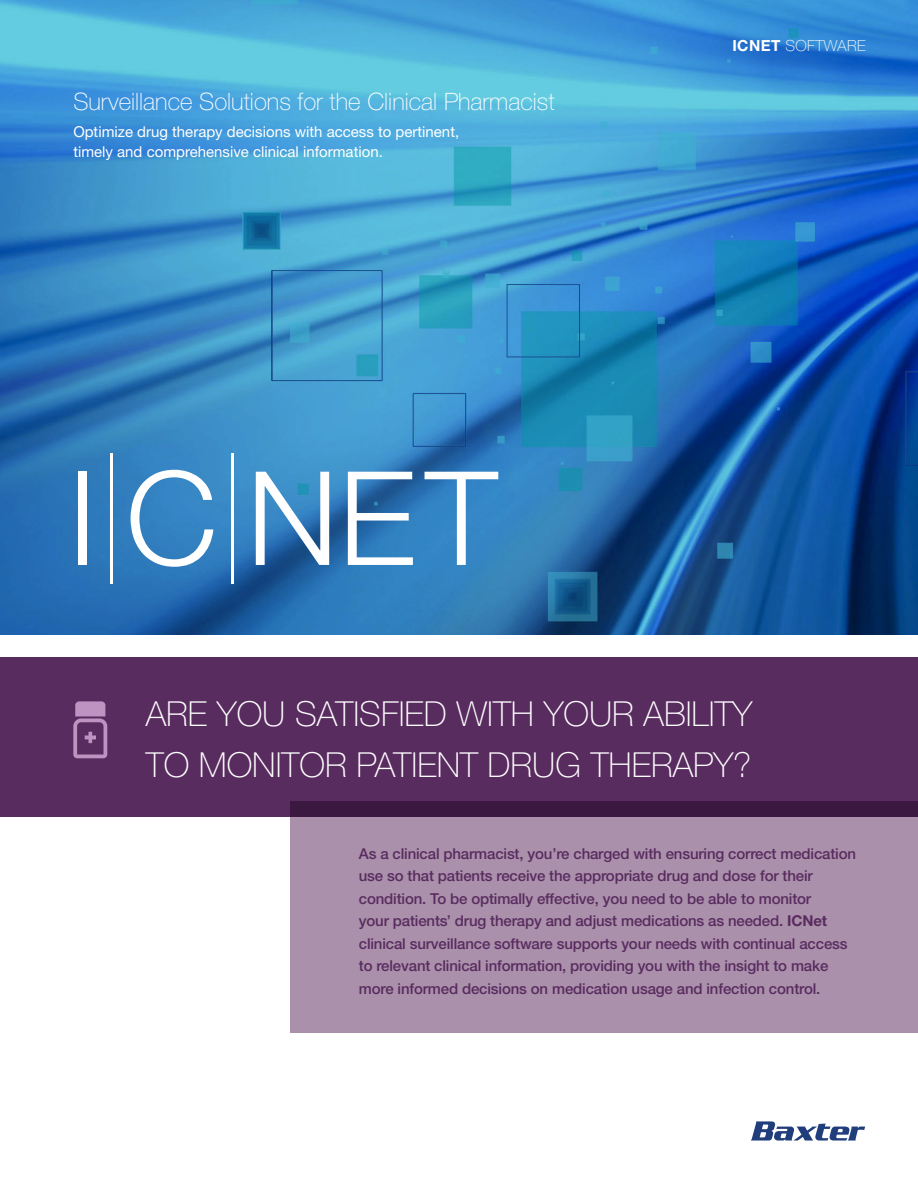
<style>
.page{position:relative;width:918px;height:1188px;background:#fff}
.page>*{position:absolute;margin:0;border:0;box-sizing:border-box;transform-origin:0 0}
.t1{font:300 130.65px "Helvetica Neue";color:#fff}
.t2{font:100 34.5px/51px "Helvetica Neue LT Std";color:#fff}
.t3{font:100 24px "Helvetica Neue LT Std";color:#fff}
.t4{font:100 15.3px "Helvetica Neue LT Std";letter-spacing:.025em;color:#fff}
.t5{font:500 15px/22.5px "Helvetica Neue LT Std";letter-spacing:-.01em;color:#592c5f}
.t6{font:15px/19.5px "Helvetica Neue LT Std";color:#fff}
.s1{font-weight:200}
.s2{font-weight:700}
</style>
<div class="page">
<div style="left:290px;top:801px;width:628px;height:232px;background:#aa90ab"></div>
<img style="left:0;top:0;width:918px;height:634px">
<svg style="left:751px;top:1121px;width:114px;height:20px"></svg>
<div style="left:0;top:657px;width:918px;height:160px;background:#592c5f"></div>
<svg style="left:73px;top:701px;width:34px;height:57px"></svg>
<p class="t3" style="left:73px;top:88px;width:483px">Surveillance Solutions for the Clinical Pharmacist</p>
<p class="t6" style="left:73px;top:122px;width:387px">Optimize drug therapy decisions with access to pertinent, timely and comprehensive clinical information.</p>
<p class="t1" style="left:68px;top:413px;width:432px">I<span class="s1">|</span>C<span class="s1">|</span>NET</p>
<p class="t4" style="left:732px;top:37px;width:135px"><span class="s2">ICNET</span> SOFTWARE</p>
<p class="t2" style="left:146px;top:688px;width:608px">ARE YOU SATISFIED WITH YOUR ABILITY<br>TO MONITOR PATIENT DRUG THERAPY?</p>
<p class="t5" style="left:359px;top:842px;width:499px">As a clinical pharmacist, you’re charged with ensuring correct medication use so that patients receive the appropriate drug and dose for their condition. To be optimally effective, you need to be able to monitor<br>your patients’ drug therapy and adjust medications as needed. <span class="s2">ICNet </span>clinical surveillance software supports your needs with continual access to relevant clinical information, providing you with the insight to make more informed decisions on medication usage and infection control.</p>
</div>
